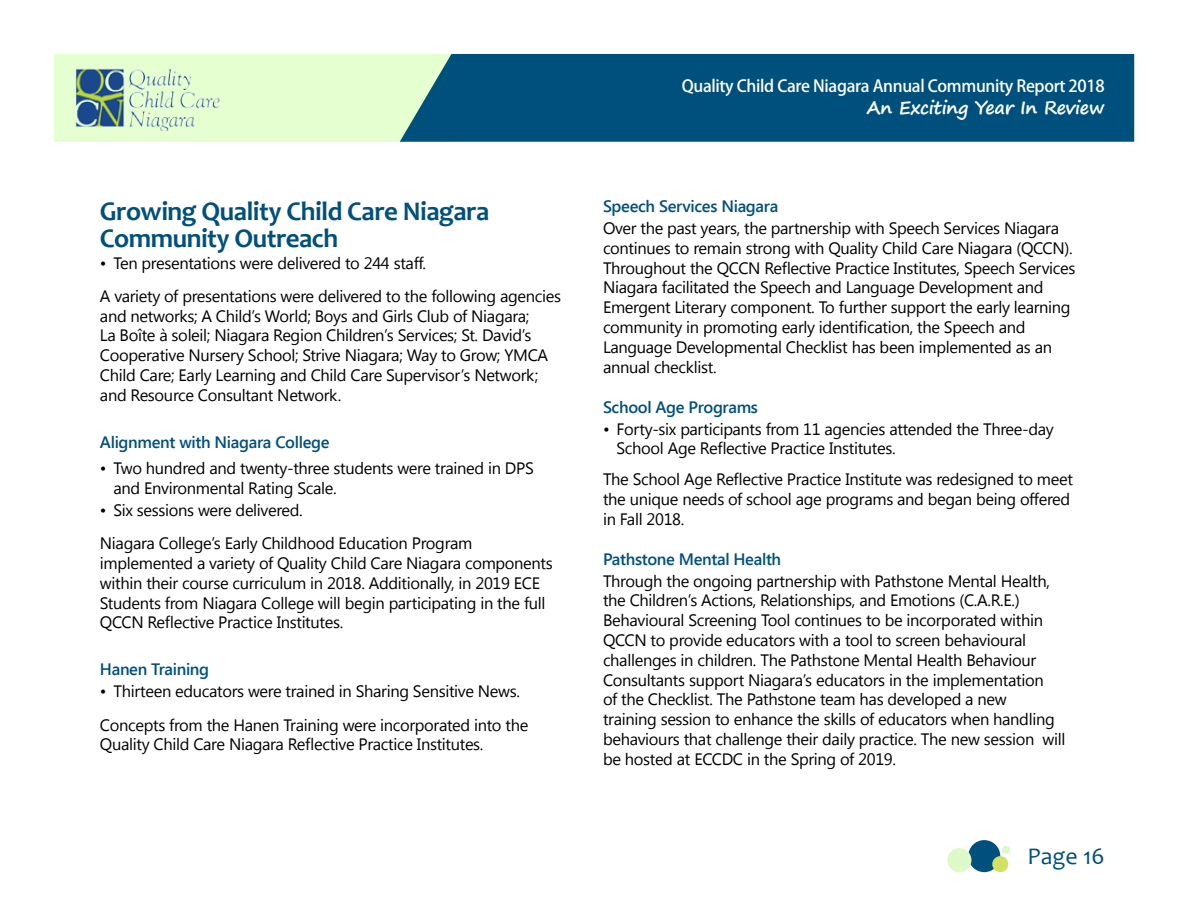
<style>
.page{position:relative;width:1188px;height:918px;background:#fff}
.page>*{position:absolute;margin:0;border:0;box-sizing:border-box;transform-origin:0 0}
.t1{font:700 27px/27px "Candara";letter-spacing:-.02em;color:#00507d}
.t2{font:24px "Candara";color:#00507d}
.t3{font:700 18px "Segoe Print";letter-spacing:-.02em;color:#fff}
.t4{font:16.5px/19.8px "Segoe UI";letter-spacing:-.02em;color:#000}
.t5{font:600 16.5px "Segoe UI";letter-spacing:-.02em;color:#00507d}
.t6{font:500 16.5px "Koz Go Pro";letter-spacing:-.02em;color:#fff}
</style>
<div class="page">
<div style="left:54px;top:54px;width:400px;height:88px;background:#e6ffd1"></div>
<div style="left:400px;top:54px;width:734px;height:88px;background:#00507d"></div>
<img style="left:75px;top:68px;width:145px;height:62px">
<div style="left:968px;top:840px;width:32px;height:32px;background:#00507d;border-radius:50%"></div>
<div style="left:947px;top:848px;width:24px;height:24px;background:#dcf9c7;border-radius:50%"></div>
<div style="left:992px;top:856px;width:16px;height:16px;background:#d2e161;border-radius:50%"></div>
<div style="left:1002px;top:846px;width:8px;height:8px;background:#dcf9c7;border-radius:50%"></div>
<h1 class="t1" style="left:100px;top:197px;width:391px">Growing Quality Child Care Niagara<br>Community Outreach</h1>
<p class="t4" style="left:100px;top:245px;width:463px;line-height:33.3px">• Ten presentations were delivered to 244 staff.<br>A variety of presentations were delivered to the following agencies</p>
<p class="t4" style="left:100px;top:305px;width:450px">and networks; A Child’s World; Boys and Girls Club of Niagara; La Boîte à soleil; Niagara Region Children’s Services; St. David’s Cooperative Nursery School; Strive Niagara; Way to Grow; YMCA Child Care; Early Learning and Child Care Supervisor’s Network; and Resource Consultant Network.</p>
<p class="t5" style="left:100px;top:430px;width:231px">Alignment with Niagara College</p>
<p class="t4" style="left:113px;top:458px;width:422px;text-indent:-13px">• Two hundred and twenty-three students were trained in DPS and Environmental Rating Scale.</p>
<p class="t4" style="left:100px;top:493px;width:374px;line-height:33.3px">• Six sessions were delivered.<br>Niagara College’s Early Childhood Education Program</p>
<p class="t4" style="left:100px;top:553px;width:454px">implemented a variety of Quality Child Care Niagara components within their course curriculum in 2018. Additionally, in 2019 ECE Students from Niagara College will begin participating in the full QCCN Reflective Practice Institutes.</p>
<p class="t5" style="left:100px;top:658px;width:111px">Hanen Training</p>
<p class="t4" style="left:100px;top:674px;width:430px;line-height:33.3px">• Thirteen educators were trained in Sharing Sensitive News.<br>Concepts from the Hanen Training were incorporated into the</p>
<p class="t4" style="left:100px;top:734px;width:385px">Quality Child Care Niagara Reflective Practice Institutes.</p>
<p class="t6" style="left:682px;top:75px;width:424px">Quality Child Care Niagara Annual Community Report 2018</p>
<p class="t3" style="left:867px;top:91px;width:240px">An Exciting Year In Review</p>
<p class="t5" style="left:603px;top:195px;width:177px">Speech Services Niagara</p>
<p class="t4" style="left:603px;top:218px;width:474px">Over the past years, the partnership with Speech Services Niagara continues to remain strong with Quality Child Care Niagara (QCCN).<br>Throughout the QCCN Reflective Practice Institutes, Speech Services Niagara facilitated the Speech and Language Development and Emergent Literary component. To further support the early learning community in promoting early identification, the Speech and Language Developmental Checklist has been implemented as an annual checklist.</p>
<p class="t5" style="left:603px;top:395px;width:157px">School Age Programs</p>
<p class="t4" style="left:617px;top:418px;width:439px;text-indent:-13px">• Forty-six participants from 11 agencies attended the Three-day<br>School Age Reflective Practice Institutes.</p>
<p class="t4" style="left:603px;top:469px;width:471px">The School Age Reflective Practice Institute was redesigned to meet the unique needs of school age programs and began being offered in Fall 2018.</p>
<p class="t5" style="left:603px;top:547px;width:180px">Pathstone Mental Health</p>
<p class="t4" style="left:603px;top:570px;width:464px">Through the ongoing partnership with Pathstone Mental Health, the Children’s Actions, Relationships, and Emotions (C.A.R.E.)<br>Behavioural Screening Tool continues to be incorporated within QCCN to provide educators with a tool to screen behavioural challenges in children. The Pathstone Mental Health Behaviour Consultants support Niagara’s educators in the implementation<br>of the Checklist. The Pathstone team has developed a new<br>training session to enhance the skills of educators when handling behaviours that challenge their daily practice. The new session will be hosted at ECCDC in the Spring of 2019.</p>
<h2 class="t2" style="left:1028px;top:841px;width:79px">Page 16</h2>
</div>
